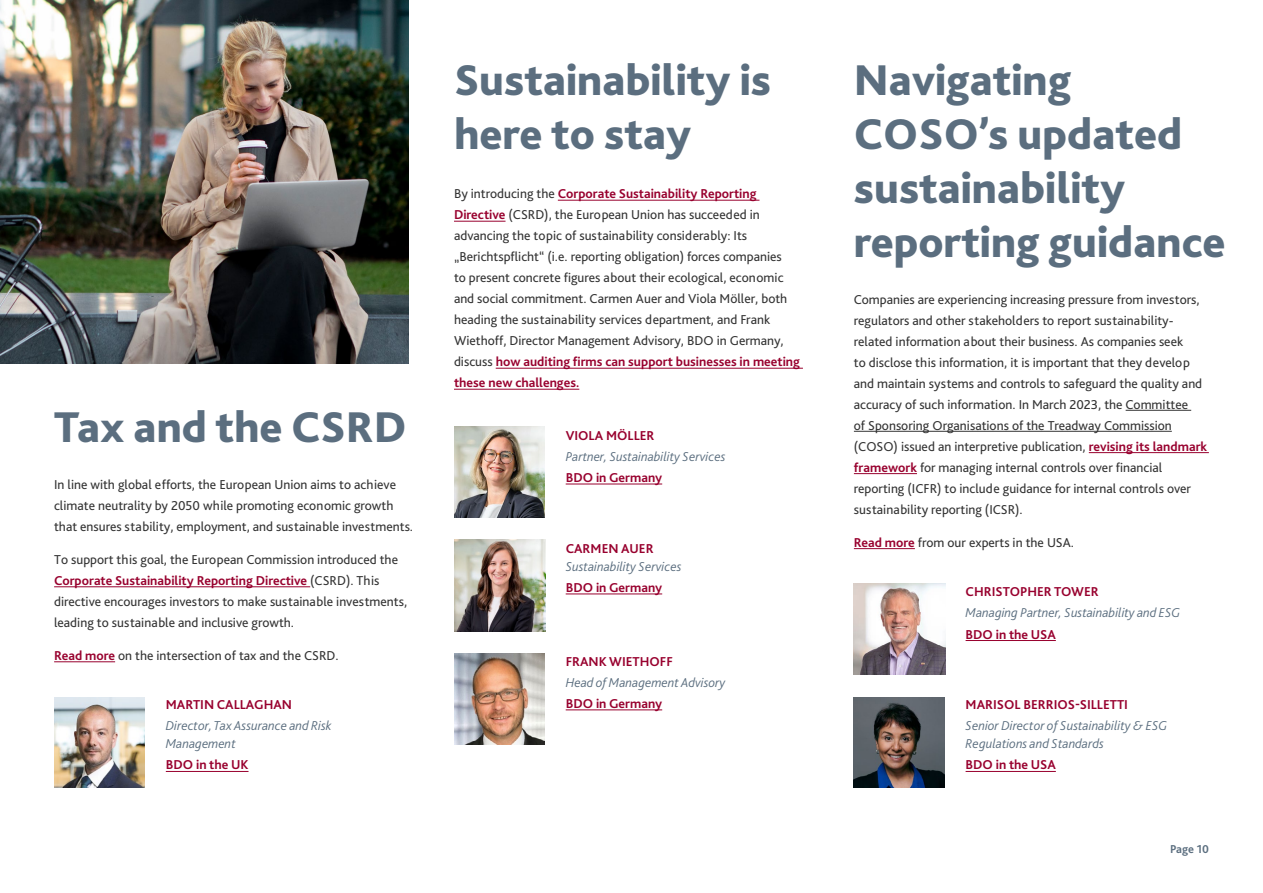
<style>
.page{position:relative;width:1263px;height:893px;background:#fff}
.page>*{position:absolute;margin:0;border:0;box-sizing:border-box;transform-origin:0 0}
.t1{font:800 45px/54px "Bliss 2";color:#5b6e7f}
.t2{font:13.5px/21px "Bliss Pro";color:#333}
.t3{font:700 13.5px/21px "Bliss 2";color:#98002e}
.t4{font:italic 300 13.5px/18px "Bliss 2";color:#5b6e7f}
.t5{font:700 12px "Bliss 2";color:#5b6e7f}
.s1{font-family:"Bliss Pro";font-weight:400;color:#333}
.s2{font-family:"Bliss 2";font-weight:700;color:#98002e}
</style>
<div class="page">
<hr style="left:54px;top:586px;width:256px;height:1px;background:#98002e">
<hr style="left:54px;top:661px;width:61px;height:1px;background:#98002e">
<hr style="left:166px;top:771px;width:82px;height:1px;background:#98002e">
<img style="left:54px;top:697px;width:91px;height:91px">
<hr style="left:1125px;top:410px;width:66px;height:1px;background:#333">
<hr style="left:854px;top:431px;width:318px;height:1px;background:#333">
<hr style="left:1089px;top:452px;width:120px;height:1px;background:#98002e">
<hr style="left:854px;top:473px;width:63px;height:1px;background:#98002e">
<hr style="left:854px;top:548px;width:61px;height:1px;background:#98002e">
<hr style="left:965px;top:640px;width:91px;height:1px;background:#98002e">
<img style="left:854px;top:583px;width:91px;height:92px">
<hr style="left:965px;top:771px;width:91px;height:1px;background:#98002e">
<img style="left:854px;top:697px;width:90px;height:91px">
<hr style="left:558px;top:200px;width:201px;height:1px;background:#98002e">
<hr style="left:454px;top:221px;width:51px;height:1px;background:#98002e">
<hr style="left:496px;top:368px;width:307px;height:1px;background:#98002e">
<hr style="left:454px;top:389px;width:125px;height:1px;background:#98002e">
<hr style="left:566px;top:594px;width:96px;height:1px;background:#98002e">
<img style="left:454px;top:540px;width:91px;height:91px">
<hr style="left:566px;top:709px;width:96px;height:1px;background:#98002e">
<img style="left:454px;top:654px;width:90px;height:90px">
<hr style="left:566px;top:484px;width:96px;height:1px;background:#98002e">
<img style="left:454px;top:427px;width:90px;height:90px">
<img style="left:0;top:0;width:409px;height:364px">
<h1 class="t1" style="left:54px;top:399px;width:354px">Tax and the CSRD</h1>
<p class="t2" style="left:54px;top:473px;width:360px">In line with global efforts, the European Union aims to achieve climate neutrality by 2050 while promoting economic growth that ensures stability, employment, and sustainable investments.</p>
<p class="t2" style="left:54px;top:548px;width:345px">To support this goal, the European Commission introduced the</p>
<p class="t3" style="left:54px;top:569px;width:327px">Corporate Sustainability Reporting Directive <span class="s1">(CSRD). This</span></p>
<p class="t2" style="left:54px;top:590px;width:355px">directive encourages investors to make sustainable investments, leading to sustainable and inclusive growth.</p>
<p class="t2" style="left:54px;top:644px;width:286px"><span class="s2">Read more</span> on the intersection of tax and the CSRD.</p>
<p class="t3" style="left:166px;top:694px;width:128px">MARTIN CALLAGHAN</p>
<p class="t4" style="left:166px;top:717px;width:167px">Director, Tax Assurance and Risk<br>Management</p>
<p class="t3" style="left:166px;top:754px;width:84px">BDO in the UK</p>
<h1 class="t1" style="left:454px;top:51px;width:319px">Sustainability is here to stay</h1>
<p class="t3" style="left:454px;top:183px;width:304px"><span class="s1">By introducing the</span> Corporate Sustainability Reporting</p>
<p class="t2" style="left:454px;top:204px;width:335px"><span class="s2">Directive</span> (CSRD), the European Union has succeeded in advancing the topic of sustainability considerably: Its „Berichtspflicht“ (i.e. reporting obligation) forces companies to present concrete figures about their ecological, economic and social commitment. Carmen Auer and Viola Möller, both heading the sustainability services department, and Frank Wiethoff, Director Management Advisory, BDO in Germany,</p>
<p class="t3" style="left:454px;top:351px;width:348px"><span class="s1">discuss</span> how auditing firms can support businesses in meeting these new challenges.</p>
<p class="t3" style="left:566px;top:425px;width:90px">VIOLA MÖLLER</p>
<p class="t4" style="left:566px;top:447px;width:161px">Partner, Sustainability Services</p>
<p class="t3" style="left:566px;top:467px;width:98px">BDO in Germany</p>
<p class="t3" style="left:566px;top:538px;width:90px">CARMEN AUER</p>
<p class="t4" style="left:566px;top:557px;width:117px">Sustainability Services</p>
<p class="t3" style="left:566px;top:577px;width:98px">BDO in Germany</p>
<p class="t3" style="left:566px;top:650px;width:109px">FRANK WIETHOFF</p>
<p class="t4" style="left:566px;top:673px;width:161px">Head of Management Advisory</p>
<p class="t3" style="left:566px;top:692px;width:98px">BDO in Germany</p>
<h1 class="t1" style="left:854px;top:51px;width:373px">Navigating<br>COSO’s updated sustainability reporting guidance</h1>
<p class="t2" style="left:854px;top:288px;width:355px">Companies are experiencing increasing pressure from investors, regulators and other stakeholders to report sustainability&shy;related information about their business. As companies seek<br>to disclose this information, it is important that they develop and maintain systems and controls to safeguard the quality and accuracy of such information. In March 2023, the Committee<br>of Sponsoring Organisations of the Treadway Commission (COSO) issued an interpretive publication, <span class="s2">revising its landmark framework</span> for managing internal controls over financial reporting (ICFR) to include guidance for internal controls over sustainability reporting (ICSR).</p>
<p class="t2" style="left:854px;top:531px;width:222px"><span class="s2">Read more</span> from our experts in the USA.</p>
<p class="t3" style="left:965px;top:581px;width:135px">CHRISTOPHER TOWER</p>
<p class="t4" style="left:965px;top:604px;width:216px">Managing Partner, Sustainability and ESG</p>
<p class="t3" style="left:965px;top:623px;width:92px">BDO in the USA</p>
<p class="t3" style="left:965px;top:694px;width:164px">MARISOL BERRIOS-SILLETTI</p>
<p class="t4" style="left:965px;top:717px;width:203px">Senior Director of Sustainability &amp; ESG<br>Regulations and Standards</p>
<p class="t3" style="left:965px;top:754px;width:92px">BDO in the USA</p>
<p class="t5" style="left:1170px;top:842px;width:40px">Page 10</p>
</div>
